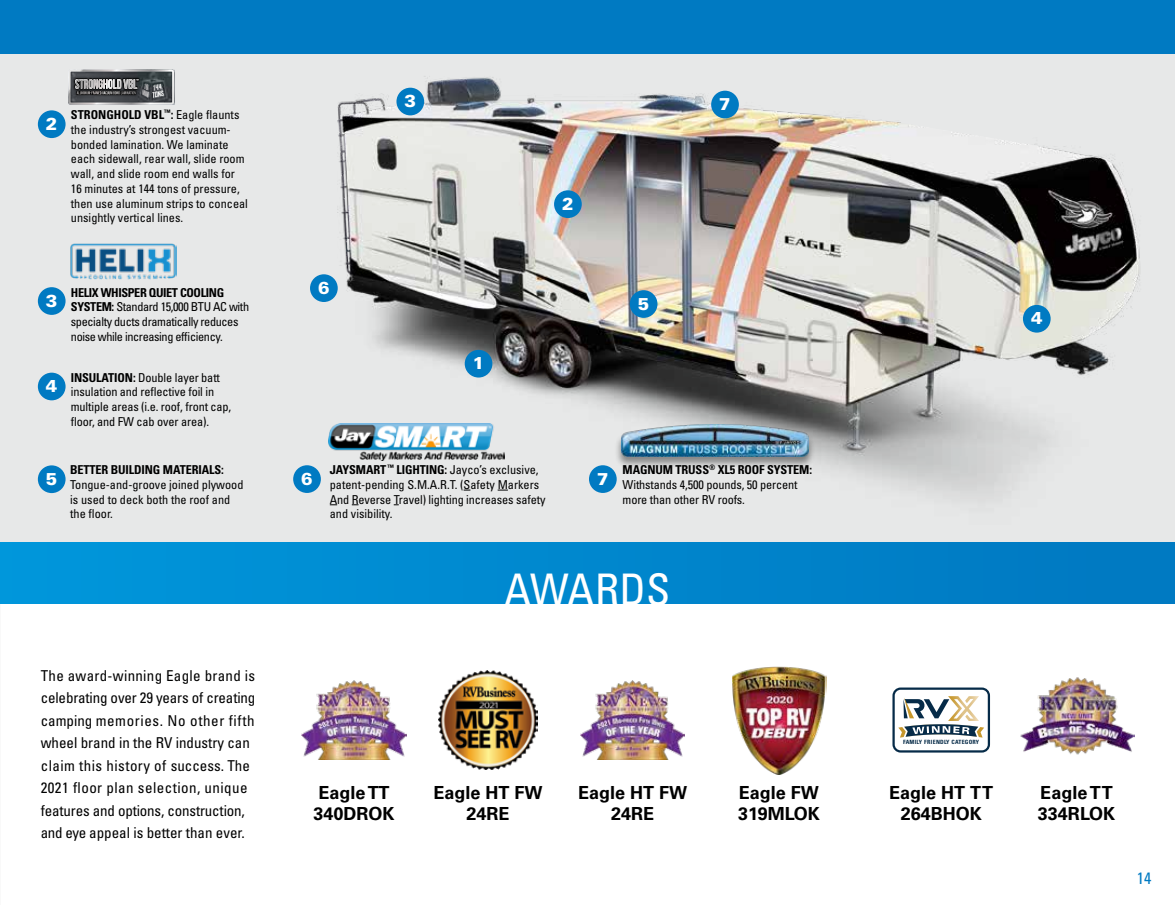
<style>
.page{position:relative;width:1175px;height:905px;background:#fff}
.page>*{position:absolute;margin:0;border:0;box-sizing:border-box;transform-origin:0 0}
.t1{font:condensed 43.5px "Univers LT Std";letter-spacing:-.005em;color:#fff}
.t2{font:700 18px/21.8px "Univers LT Std";color:#000}
.t3{font:900 17.25px "Univers LT Std";color:#fff}
.t4{font:condensed 16.5px "Univers LT Std";color:#007ac2}
.t5{font:condensed 15px/22.5px "Univers LT Std";color:#000101}
.t6{font:condensed 12.3px/14.7px "Univers LT Std";color:#000}
.t7{font:condensed 12.3px/14.7px "Univers LT Std";letter-spacing:-.03em;color:#000}
.t8{font:700 condensed 12.3px "Univers LT Std";letter-spacing:-.01em;color:#000}
.t9{font:700 condensed 5.85px "Univers LT Std";letter-spacing:.03em;color:#062b48}
.s1{font-weight:700}
</style>
<div class="page">
<div style="left:0;top:0;width:1174px;height:598px;background:#e7e8e8"></div>
<img style="left:0;top:542px;width:1174px;height:61px">
<div style="left:0;top:0;width:1174px;height:53px;background:#007ac2"></div>
<div style="left:38px;top:287px;width:28px;height:28px;background:#007ac2;border-radius:50%"></div>
<div style="left:38px;top:372px;width:28px;height:28px;background:#007ac2;border-radius:50%"></div>
<div style="left:293px;top:465px;width:28px;height:28px;background:#007ac2;border-radius:50%"></div>
<img style="left:296px;top:53px;width:878px;height:494px">
<div style="left:38px;top:465px;width:28px;height:28px;background:#007ac2;border-radius:50%"></div>
<div style="left:38px;top:110px;width:28px;height:28px;background:#007ac2;border-radius:50%"></div>
<img style="left:732px;top:666px;width:94px;height:109px">
<img style="left:1020px;top:677px;width:114px;height:78px">
<div style="left:465px;top:350px;width:27px;height:27px;background:#007ac2;border-radius:50%"></div>
<svg style="left:892px;top:687px;width:98px;height:65px"></svg>
<div style="left:554px;top:190px;width:28px;height:28px;background:#007ac2;border-radius:50%"></div>
<div style="left:711px;top:91px;width:28px;height:27px;background:#007ac2;border-radius:50%"></div>
<div style="left:310px;top:274px;width:28px;height:28px;background:#007ac2;border-radius:50%"></div>
<div style="left:630px;top:290px;width:27px;height:28px;background:#007ac2;border-radius:50%"></div>
<div style="left:1023px;top:305px;width:27px;height:27px;background:#007ac2;border-radius:50%"></div>
<div style="left:396px;top:88px;width:28px;height:27px;background:#007ac2;border-radius:50%"></div>
<img style="left:301px;top:680px;width:105px;height:79px">
<img style="left:580px;top:680px;width:105px;height:79px">
<img style="left:439px;top:670px;width:98px;height:99px">
<svg style="left:69px;top:69px;width:105px;height:36px;background:#696b6d"></svg>
<div style="left:614px;top:424px;width:201px;height:45px;background:#000;opacity:.42"></div>
<img style="left:621px;top:424px;width:187px;height:33px">
<img style="left:328px;top:423px;width:176px;height:37px">
<img style="left:70px;top:243px;width:106px;height:36px">
<h3 class="t3" style="left:46px;top:113px;width:13px">2</h3>
<p class="t6" style="left:71px;top:107px;width:179px"><span class="s1">STRONGHOLD VBL</span><sup>™</sup><span class="s1">:</span> Eagle flaunts the industry’s strongest vacuum&shy;bonded lamination. We laminate each sidewall, rear wall, slide room wall, and slide room end walls for 16 minutes at 144 tons of pressure, then use aluminum strips to conceal unsightly vertical lines.</p>
<h3 class="t3" style="left:46px;top:290px;width:13px">3</h3>
<h3 class="t3" style="left:46px;top:375px;width:13px">4</h3>
<h3 class="t3" style="left:46px;top:468px;width:13px">5</h3>
<p class="t7" style="left:71px;top:285px;width:180px"><span class="s1">HELIX WHISPER QUIET COOLING SYSTEM:</span> Standard 15,000 BTU AC with specialty ducts dramatically reduces noise while increasing efficiency.</p>
<p class="t6" style="left:71px;top:369px;width:162px"><span class="s1">INSULATION:</span> Double layer batt insulation and reflective foil in multiple areas (i.e. roof, front cap, floor, and FW cab over area).</p>
<p class="t8" style="left:70px;top:462px;width:155px">BETTER BUILDING MATERIALS:</p>
<p class="t6" style="left:70px;top:477px;width:175px">Tongue-and-groove joined plywood is used to deck both the roof and the floor.</p>
<p class="t5" style="left:41px;top:663px;width:216px">The award-winning Eagle brand is celebrating over 29 years of creating camping memories. No other fifth wheel brand in the RV industry can claim this history of success. The 2021 floor plan selection, unique features and options, construction, and eye appeal is better than ever.</p>
<h3 class="t3" style="left:318px;top:277px;width:13px">6</h3>
<h3 class="t3" style="left:404px;top:90px;width:13px">3</h3>
<h3 class="t3" style="left:473px;top:352px;width:13px">1</h3>
<h3 class="t3" style="left:562px;top:193px;width:13px">2</h3>
<h3 class="t3" style="left:638px;top:293px;width:13px">5</h3>
<h3 class="t3" style="left:719px;top:93px;width:13px">7</h3>
<h3 class="t3" style="left:301px;top:468px;width:13px">6</h3>
<p class="t6" style="left:622px;top:462px;width:191px"><span class="s1">MAGNUM TRUSS</span><sup>®</sup> <span class="s1">XL5 ROOF SYSTEM:<br></span>Withstands 4,500 pounds, 50 percent more than other RV roofs.</p>
<p class="t6" style="left:330px;top:462px;width:217px"><span class="s1">JAYSMART</span> <sup>™</sup> <span class="s1">LIGHTING:</span> Jayco’s exclusive, patent-pending S.M.A.R.T. (Safety Markers And Reverse Travel) lighting increases safety and visibility.</p>
<h3 class="t3" style="left:597px;top:468px;width:13px">7</h3>
<h1 class="t1" style="left:504px;top:561px;width:167px">AWARDS</h1>
<h2 class="t2" style="left:313px;top:781px;width:82px">Eagle TT<br>340DROK</h2>
<h2 class="t2" style="left:433px;top:781px;width:111px;text-align:center">Eagle HT FW<br>24RE</h2>
<h2 class="t2" style="left:578px;top:781px;width:111px;text-align:center">Eagle HT FW<br>24RE</h2>
<h2 class="t2" style="left:738px;top:781px;width:83px">Eagle FW<br>319MLOK</h2>
<h3 class="t3" style="left:1031px;top:307px;width:13px">4</h3>
<p class="t9" style="left:903px;top:738px;width:77px">FAMILY FRIENDLY CATEGORY</p>
<h2 class="t2" style="left:889px;top:781px;width:105px;text-align:center">Eagle HT TT<br>264BHOK</h2>
<h2 class="t2" style="left:1038px;top:781px;width:79px">Eagle TT<br>334RLOK</h2>
<h3 class="t4" style="left:1136px;top:867px;width:16px">14</h3>
</div>
